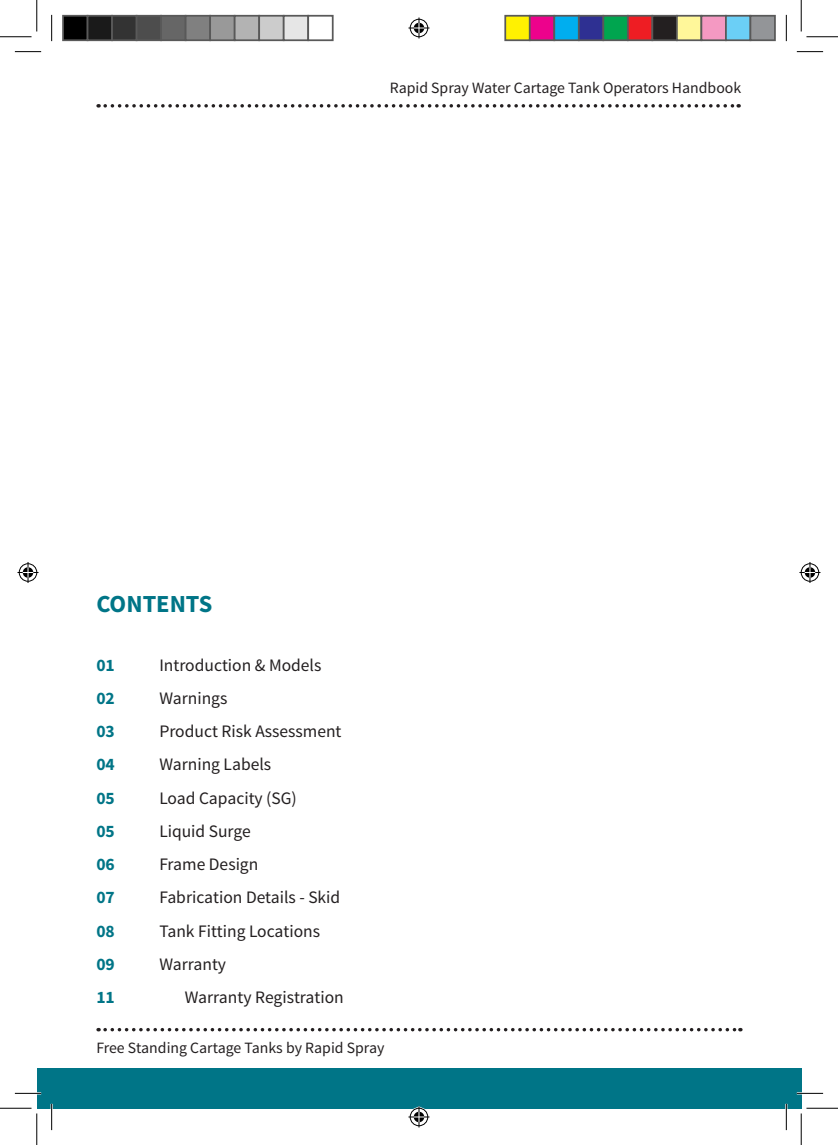
<style>
.page{position:relative;width:838px;height:1145px;background:#fff}
.page>*{position:absolute;margin:0;border:0;box-sizing:border-box;transform-origin:0 0}
.t1{font:700 24.5px "Source Sans Pro";color:#007587}
.t2{font:17.5px "Source Sans Pro";color:#231f20}
.t3{font:700 17.5px "Source Sans Pro";color:#007587}
.t4{font:15.75px "Source Sans Pro";color:#231f20}
</style>
<div class="page">
<svg style="left:105px;top:1028px;width:635px;height:3px"></svg>
<div style="left:37px;top:1068px;width:764px;height:40px;background:#007587"></div>
<svg style="left:105px;top:104px;width:634px;height:4px"></svg>
<hr style="left:15px;top:1092px;width:26px;height:2px;background:#fff">
<hr style="left:796px;top:1092px;width:27px;height:2px;background:#fff">
<hr style="left:51px;top:1104px;width:2px;height:26px;background:#fff">
<hr style="left:785px;top:1104px;width:2px;height:26px;background:#fff">
<svg style="left:15px;top:51px;width:26px;height:1px"></svg>
<svg style="left:796px;top:51px;width:27px;height:1px"></svg>
<svg style="left:15px;top:1093px;width:26px;height:1px"></svg>
<svg style="left:796px;top:1093px;width:27px;height:1px"></svg>
<svg style="left:51px;top:15px;width:1px;height:26px"></svg>
<svg style="left:51px;top:1104px;width:1px;height:26px"></svg>
<svg style="left:786px;top:15px;width:1px;height:26px"></svg>
<svg style="left:786px;top:1104px;width:1px;height:26px"></svg>
<hr style="left:0;top:36px;width:32px;height:1px;background:#000">
<hr style="left:806px;top:36px;width:31px;height:1px;background:#000">
<hr style="left:0;top:1108px;width:32px;height:1px;background:#000">
<hr style="left:806px;top:1108px;width:31px;height:1px;background:#000">
<hr style="left:36px;top:0;width:1px;height:31px;background:#000">
<hr style="left:36px;top:1113px;width:1px;height:32px;background:#000">
<hr style="left:800px;top:0;width:1px;height:31px;background:#000">
<hr style="left:800px;top:1113px;width:1px;height:32px;background:#000">
<svg style="left:408px;top:18px;width:21px;height:21px"></svg>
<svg style="left:408px;top:1106px;width:21px;height:21px"></svg>
<svg style="left:18px;top:562px;width:21px;height:21px"></svg>
<svg style="left:799px;top:562px;width:21px;height:21px"></svg>
<div style="left:63px;top:16px;width:25px;height:24px;background:#000"></div>
<div style="left:62px;top:15px;width:26px;height:26px;border:2px solid #595959"></div>
<div style="left:88px;top:16px;width:24px;height:24px;background:#1a1a1a"></div>
<div style="left:87px;top:15px;width:26px;height:26px;border:2px solid #595959"></div>
<div style="left:112px;top:16px;width:25px;height:24px;background:#333"></div>
<div style="left:111px;top:15px;width:26px;height:26px;border:2px solid #595959"></div>
<div style="left:137px;top:16px;width:24px;height:24px;background:#4d4d4d"></div>
<div style="left:136px;top:15px;width:26px;height:26px;border:2px solid #595959"></div>
<div style="left:161px;top:16px;width:25px;height:24px;background:#666"></div>
<div style="left:160px;top:15px;width:26px;height:26px;border:2px solid #595959"></div>
<div style="left:186px;top:16px;width:24px;height:24px;background:#808080"></div>
<div style="left:185px;top:15px;width:26px;height:26px;border:2px solid #595959"></div>
<div style="left:210px;top:16px;width:25px;height:24px;background:#999"></div>
<div style="left:209px;top:15px;width:26px;height:26px;border:2px solid #595959"></div>
<div style="left:235px;top:16px;width:24px;height:24px;background:#b3b3b3"></div>
<div style="left:234px;top:15px;width:26px;height:26px;border:2px solid #595959"></div>
<div style="left:259px;top:16px;width:25px;height:24px;background:#ccc"></div>
<div style="left:258px;top:15px;width:26px;height:26px;border:2px solid #595959"></div>
<div style="left:284px;top:16px;width:24px;height:24px;background:#e6e6e6"></div>
<div style="left:283px;top:15px;width:26px;height:26px;border:2px solid #595959"></div>
<div style="left:307px;top:15px;width:26px;height:26px;border:2px solid #595959"></div>
<div style="left:505px;top:16px;width:24px;height:24px;background:#fff101"></div>
<div style="left:504px;top:15px;width:26px;height:26px;border:2px solid #595959"></div>
<div style="left:529px;top:16px;width:25px;height:24px;background:#ed028c"></div>
<div style="left:529px;top:15px;width:26px;height:26px;border:2px solid #595959"></div>
<div style="left:554px;top:16px;width:24px;height:24px;background:#00aeef"></div>
<div style="left:553px;top:15px;width:26px;height:26px;border:2px solid #595959"></div>
<div style="left:578px;top:16px;width:25px;height:24px;background:#2e3092"></div>
<div style="left:578px;top:15px;width:26px;height:26px;border:2px solid #595959"></div>
<div style="left:603px;top:16px;width:24px;height:24px;background:#00a54f"></div>
<div style="left:602px;top:15px;width:26px;height:26px;border:2px solid #595959"></div>
<div style="left:627px;top:16px;width:25px;height:24px;background:#ee1d23"></div>
<div style="left:627px;top:15px;width:26px;height:26px;border:2px solid #595959"></div>
<div style="left:652px;top:16px;width:24px;height:24px;background:#231f20"></div>
<div style="left:651px;top:15px;width:26px;height:26px;border:2px solid #595959"></div>
<div style="left:676px;top:16px;width:25px;height:24px;background:#fff79a"></div>
<div style="left:676px;top:15px;width:26px;height:26px;border:2px solid #595959"></div>
<div style="left:701px;top:16px;width:24px;height:24px;background:#f499c2"></div>
<div style="left:700px;top:15px;width:26px;height:26px;border:2px solid #595959"></div>
<div style="left:725px;top:16px;width:25px;height:24px;background:#6bcff6"></div>
<div style="left:725px;top:15px;width:26px;height:26px;border:2px solid #595959"></div>
<div style="left:750px;top:16px;width:24px;height:24px;background:#939598"></div>
<div style="left:749px;top:15px;width:26px;height:26px;border:2px solid #595959"></div>
<p class="t4" style="left:390px;top:78px;width:353px">Rapid Spray Water Cartage Tank Operators Handbook</p>
<h1 class="t1" style="left:96px;top:588px;width:118px">CONTENTS</h1>
<p class="t3" style="left:96px;top:654px;width:20px">01</p>
<p class="t2" style="left:159px;top:654px;width:163px">Introduction &amp; Models</p>
<p class="t3" style="left:96px;top:687px;width:20px">02</p>
<p class="t2" style="left:159px;top:687px;width:70px">Warnings</p>
<p class="t3" style="left:96px;top:720px;width:20px">03</p>
<p class="t2" style="left:159px;top:720px;width:184px">Product Risk Assessment</p>
<p class="t3" style="left:96px;top:753px;width:20px">04</p>
<p class="t2" style="left:159px;top:754px;width:113px">Warning Labels</p>
<p class="t3" style="left:96px;top:787px;width:20px">05</p>
<p class="t2" style="left:159px;top:787px;width:139px">Load Capacity (SG)</p>
<p class="t3" style="left:96px;top:820px;width:20px">05</p>
<p class="t2" style="left:159px;top:820px;width:93px">Liquid Surge</p>
<p class="t3" style="left:96px;top:853px;width:20px">06</p>
<p class="t2" style="left:159px;top:853px;width:100px">Frame Design</p>
<p class="t3" style="left:96px;top:886px;width:20px">07</p>
<p class="t2" style="left:159px;top:887px;width:182px">Fabrication Details - Skid</p>
<p class="t3" style="left:96px;top:920px;width:20px">08</p>
<p class="t2" style="left:159px;top:920px;width:162px">Tank Fitting Locations</p>
<p class="t3" style="left:96px;top:953px;width:20px">09</p>
<p class="t2" style="left:159px;top:953px;width:68px">Warranty</p>
<p class="t3" style="left:96px;top:986px;width:20px">11</p>
<p class="t2" style="left:185px;top:986px;width:160px">Warranty Registration</p>
<p class="t4" style="left:96px;top:1038px;width:289px">Free Standing Cartage Tanks by Rapid Spray</p>
</div>
